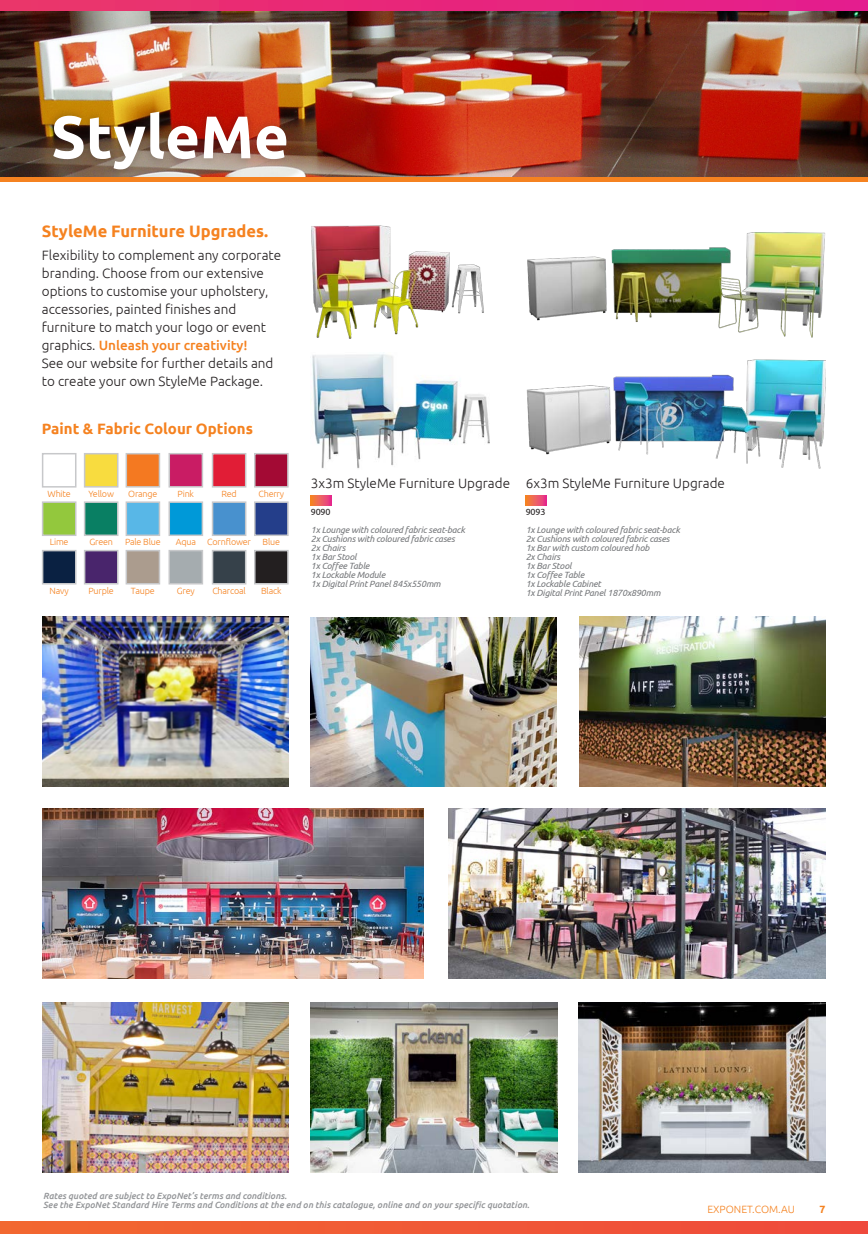
<style>
.page{position:relative;width:868px;height:1234px;background:#fff}
.page>*{position:absolute;margin:0;border:0;box-sizing:border-box;transform-origin:0 0}
.t1{font:700 60px "Ubuntu";color:#fff}
.t2{font:700 16.5px "Ubuntu";color:#f58220}
.t3{font:700 15px "Ubuntu";color:#f58220}
.t4{font:300 13.5px/18px "Ubuntu";color:#231f20}
.t5{font:300 10.5px "Ubuntu";color:#f58220}
.t6{font:700 10.5px "Ubuntu";color:#f58220}
.t7{font:italic 9px/9px "Ubuntu";letter-spacing:-.02em;color:#76787b}
.t8{font:italic 500 9px "Ubuntu";color:#939598}
.t9{font:300 9px "Ubuntu";letter-spacing:-.02em;color:#f58220}
.t10{font:9px "Ubuntu";letter-spacing:-.02em;color:#231f20}
.s1{font-weight:500;color:#f58220}
</style>
<div class="page">
<svg style="left:311px;top:495px;width:21px;height:10px"></svg>
<svg style="left:525px;top:495px;width:21px;height:10px"></svg>
<div style="left:42px;top:453px;width:34px;height:34px;background:#fff;border:2px solid #c7c8ca"></div>
<div style="left:42px;top:501px;width:34px;height:35px;background:#93c83d;border:2px solid #c7c8ca"></div>
<div style="left:42px;top:549px;width:34px;height:35px;background:#0a2142;border:2px solid #c7c8ca"></div>
<div style="left:212px;top:453px;width:34px;height:34px;background:#e11d36;border:2px solid #c7c8ca"></div>
<div style="left:212px;top:501px;width:34px;height:35px;background:#4891ce;border:2px solid #c7c8ca"></div>
<div style="left:212px;top:549px;width:34px;height:35px;background:#36414a;border:2px solid #c7c8ca"></div>
<div style="left:125px;top:453px;width:35px;height:34px;background:#f47921;border:2px solid #c7c8ca"></div>
<div style="left:125px;top:501px;width:35px;height:35px;background:#58b7e7;border:2px solid #c7c8ca"></div>
<div style="left:125px;top:549px;width:35px;height:35px;background:#ab9c8e;border:2px solid #c7c8ca"></div>
<div style="left:84px;top:453px;width:34px;height:34px;background:#f8dc3f;border:2px solid #c7c8ca"></div>
<div style="left:84px;top:501px;width:34px;height:35px;background:#097f63;border:2px solid #c7c8ca"></div>
<div style="left:84px;top:549px;width:34px;height:35px;background:#49256c;border:2px solid #c7c8ca"></div>
<div style="left:254px;top:453px;width:34px;height:34px;background:#a30a34;border:2px solid #c7c8ca"></div>
<div style="left:254px;top:501px;width:34px;height:35px;background:#243e8a;border:2px solid #c7c8ca"></div>
<div style="left:255px;top:550px;width:33px;height:33px;background:#231f20"></div>
<div style="left:254px;top:549px;width:34px;height:35px;border:2px solid #c7c8ca"></div>
<div style="left:168px;top:453px;width:35px;height:34px;background:#c91c64;border:2px solid #c7c8ca"></div>
<div style="left:168px;top:501px;width:35px;height:35px;background:#0099d8;border:2px solid #c7c8ca"></div>
<div style="left:168px;top:549px;width:35px;height:35px;background:#a5acaf;border:2px solid #c7c8ca"></div>
<img style="left:526px;top:359px;width:299px;height:110px">
<img style="left:527px;top:232px;width:298px;height:106px">
<img style="left:312px;top:354px;width:178px;height:115px">
<img style="left:311px;top:225px;width:173px;height:114px">
<img style="left:0;top:11px;width:867px;height:167px">
<div style="left:46px;top:104px;width:248px;height:74px;background:#231f20;opacity:.28"></div>
<svg style="left:0;top:1221px;width:867px;height:12px;background:#f05835"></svg>
<svg style="left:0;top:0;width:867px;height:11px;background:#e7287b"></svg>
<hr style="left:0;top:178px;width:867px;height:4px;background:#f58220">
<img style="left:310px;top:1002px;width:247px;height:170px">
<img style="left:579px;top:1002px;width:246px;height:170px">
<img style="left:579px;top:617px;width:246px;height:169px">
<img style="left:311px;top:617px;width:245px;height:169px">
<img style="left:43px;top:617px;width:245px;height:169px">
<img style="left:43px;top:1002px;width:245px;height:170px">
<img style="left:43px;top:808px;width:380px;height:170px">
<img style="left:448px;top:808px;width:377px;height:170px">
<p class="t1" style="left:51px;top:100px;width:239px">StyleMe</p>
<p class="t2" style="left:42px;top:221px;width:228px">StyleMe Furniture Upgrades.</p>
<p class="t4" style="left:42px;top:245px;width:241px">Flexibility to complement any corporate branding. Choose from our extensive options to customise your upholstery, accessories, painted finishes and furniture to match your logo or event graphics. <span class="s1">Unleash your creativity!</span></p>
<p class="t4" style="left:42px;top:353px;width:233px">See our website for further details and to create your own StyleMe Package.</p>
<p class="t3" style="left:42px;top:420px;width:213px">Paint &amp; Fabric Colour Options</p>
<p class="t9" style="left:48px;top:488px;width:25px">White</p>
<p class="t9" style="left:50px;top:536px;width:20px">Lime</p>
<p class="t9" style="left:88px;top:488px;width:27px">Yellow</p>
<p class="t9" style="left:89px;top:536px;width:25px">Green</p>
<p class="t9" style="left:128px;top:488px;width:31px">Orange</p>
<p class="t9" style="left:125px;top:536px;width:37px">Pale Blue</p>
<p class="t9" style="left:177px;top:488px;width:18px">Pink</p>
<p class="t9" style="left:176px;top:536px;width:22px">Aqua</p>
<p class="t9" style="left:221px;top:488px;width:17px">Red</p>
<p class="t9" style="left:207px;top:536px;width:45px">Cornflower</p>
<p class="t9" style="left:258px;top:488px;width:27px">Cherry</p>
<p class="t9" style="left:262px;top:536px;width:19px">Blue</p>
<p class="t9" style="left:50px;top:585px;width:21px">Navy</p>
<p class="t9" style="left:88px;top:585px;width:27px">Purple</p>
<p class="t9" style="left:131px;top:585px;width:25px">Taupe</p>
<p class="t9" style="left:177px;top:585px;width:19px">Grey</p>
<p class="t9" style="left:212px;top:585px;width:35px">Charcoal</p>
<p class="t9" style="left:261px;top:585px;width:22px">Black</p>
<p class="t4" style="left:311px;top:474px;width:201px">3x3m StyleMe Furniture Upgrade</p>
<p class="t4" style="left:525px;top:474px;width:201px">6x3m StyleMe Furniture Upgrade</p>
<p class="t10" style="left:311px;top:505px;width:21px">9090</p>
<p class="t10" style="left:525px;top:505px;width:21px">9093</p>
<p class="t7" style="left:311px;top:524px;width:156px">1x Lounge with coloured fabric seat-back<br>2x Cushions with coloured fabric cases<br>2x Chairs</p>
<p class="t7" style="left:311px;top:551px;width:47px">1x Bar Stool</p>
<p class="t7" style="left:311px;top:560px;width:60px">1x Coffee Table</p>
<p class="t7" style="left:311px;top:569px;width:131px">1x Lockable Module<br>1x Digital Print Panel 845x550mm</p>
<p class="t7" style="left:525px;top:524px;width:156px">1x Lounge with coloured fabric seat-back</p>
<p class="t7" style="left:525px;top:533px;width:145px">2x Cushions with coloured fabric cases</p>
<p class="t7" style="left:525px;top:542px;width:125px">1x Bar with custom coloured hob</p>
<p class="t7" style="left:525px;top:551px;width:36px">2x Chairs</p>
<p class="t7" style="left:525px;top:560px;width:47px">1x Bar Stool</p>
<p class="t7" style="left:525px;top:569px;width:60px">1x Coffee Table</p>
<p class="t7" style="left:525px;top:578px;width:77px">1x Lockable Cabinet</p>
<p class="t7" style="left:525px;top:587px;width:136px">1x Digital Print Panel 1870x890mm</p>
<p class="t8" style="left:43px;top:1190px;width:245px">Rates quoted are subject to ExpoNet’s terms and conditions.</p>
<p class="t8" style="left:43px;top:1199px;width:488px">See the ExpoNet Standard Hire Terms and Conditions at the end on this catalogue, online and on your specific quotation.</p>
<p class="t5" style="left:707px;top:1202px;width:89px">EXPONET.COM.AU</p>
<p class="t6" style="left:819px;top:1202px;width:7px">7</p>
</div>
